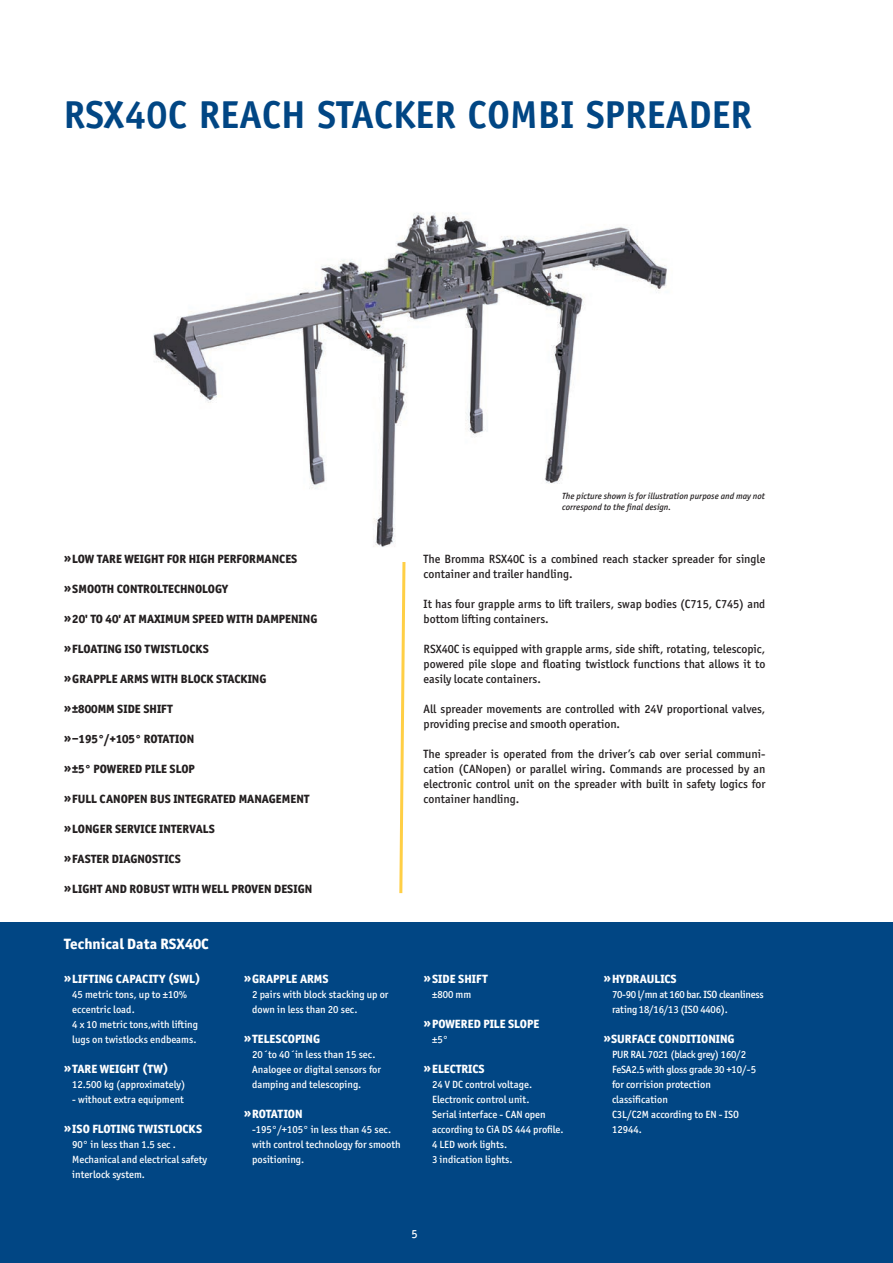
<style>
.page{position:relative;width:893px;height:1263px;background:#fff}
.page>*{position:absolute;margin:0;border:0;box-sizing:border-box;transform-origin:0 0}
.t1{font:700 39px "Officina Sans";color:#014684}
.t2{font:800 15px "Officina Sans ITC Pro";color:#fff}
.t3{font:500 12px/15px "Officina Sans ITC Pro";color:#231f20}
.t4{font:800 12px "Officina Sans ITC Pro";color:#231f20}
.t5{font:800 12px "Officina Sans ITC Pro";color:#fff}
.t6{font:500 12px "Officina Sans ITC Pro";color:#fff}
.t7{font:500 10.5px/15px "Officina Sans ITC Pro";color:#fff}
.t8{font:500 10.5px/15px "Officina Sans ITC Pro";letter-spacing:-.025em;color:#fff}
.t9{font:italic 500 9px/10.8px "Officina Sans ITC Pro";color:#231f20}
</style>
<div class="page">
<div style="left:0;top:923px;width:893px;height:340px;background:#014684"></div>
<svg style="left:399px;top:562px;width:7px;height:332px"></svg>
<img style="left:153px;top:213px;width:514px;height:334px">
<h1 class="t1" style="left:64px;top:90px;width:690px">RSX40C REACH STACKER COMBI SPREADER</h1>
<p class="t4" style="left:64px;top:551px;width:235px">» LOW TARE WEIGHT FOR HIGH PERFORMANCES</p>
<p class="t4" style="left:64px;top:581px;width:166px">» SMOOTH CONTROLTECHNOLOGY</p>
<p class="t4" style="left:64px;top:611px;width:255px">» 20' TO 40' AT MAXIMUM SPEED WITH DAMPENING</p>
<p class="t4" style="left:64px;top:641px;width:147px">» FLOATING ISO TWISTLOCKS</p>
<p class="t4" style="left:64px;top:671px;width:204px">» GRAPPLE ARMS WITH BLOCK STACKING</p>
<p class="t4" style="left:64px;top:701px;width:111px">» ±800MM SIDE SHIFT</p>
<p class="t4" style="left:64px;top:731px;width:132px">» –195°/+105° ROTATION</p>
<p class="t4" style="left:64px;top:761px;width:133px">» ±5° POWERED PILE SLOP</p>
<p class="t4" style="left:64px;top:791px;width:247px">» FULL CANOPEN BUS INTEGRATED MANAGEMENT</p>
<p class="t4" style="left:64px;top:821px;width:153px">» LONGER SERVICE INTERVALS</p>
<p class="t4" style="left:64px;top:851px;width:119px">» FASTER DIAGNOSTICS</p>
<p class="t4" style="left:64px;top:881px;width:250px">» LIGHT AND ROBUST WITH WELL PROVEN DESIGN</p>
<h2 class="t2" style="left:64px;top:934px;width:147px">Technical Data RSX40C</h2>
<p class="t5" style="left:64px;top:971px;width:138px">» LIFTING CAPACITY (SWL)</p>
<p class="t7" style="left:72px;top:986px;width:127px">45 metric tons, up to ±10% eccentric load.<br>4 x 10 metric tons,with lifting lugs on twistlocks endbeams.</p>
<p class="t5" style="left:64px;top:1061px;width:106px">» TARE WEIGHT (TW)</p>
<p class="t7" style="left:72px;top:1076px;width:115px">12.500 kg (approximately)</p>
<p class="t7" style="left:72px;top:1091px;width:113px">- without extra equipment</p>
<p class="t5" style="left:64px;top:1121px;width:140px">» ISO FLOTING TWISTLOCKS</p>
<p class="t7" style="left:72px;top:1136px;width:136px">90° in less than 1.5 sec .<br>Mechanical and electrical safety interlock system.</p>
<p class="t5" style="left:244px;top:971px;width:87px">» GRAPPLE ARMS</p>
<p class="t7" style="left:252px;top:986px;width:138px">2 pairs with block stacking up or down in less than 20 sec.</p>
<p class="t5" style="left:244px;top:1031px;width:78px">» TELESCOPING</p>
<p class="t7" style="left:252px;top:1046px;width:130px">20´to 40´in less than 15 sec.<br>Analogee or digital sensors for damping and telescoping.</p>
<p class="t5" style="left:244px;top:1106px;width:60px">» ROTATION</p>
<p class="t7" style="left:252px;top:1121px;width:150px">-195°/+105° in less than 45 sec. with control technology for smooth positioning.</p>
<p class="t9" style="left:562px;top:491px;width:204px">The picture shown is for illustration purpose and may not correspond to the final design.</p>
<p class="t3" style="left:424px;top:551px;width:343px">The Bromma RSX40C is a combined reach stacker spreader for single container and trailer handling.</p>
<p class="t3" style="left:424px;top:596px;width:343px">It has four grapple arms to lift trailers, swap bodies (C715, C745) and bottom lifting containers.</p>
<p class="t3" style="left:424px;top:641px;width:343px;text-align:justify">RSX40C is equipped with grapple arms, side shift, rotating, telescopic, powered pile slope and floating twistlock functions that allows it to easily locate containers.</p>
<p class="t3" style="left:424px;top:701px;width:343px">All spreader movements are controlled with 24V proportional valves, providing precise and smooth operation.</p>
<p class="t3" style="left:424px;top:746px;width:343px;text-align:justify">The spreader is operated from the driver’s cab over serial communi&shy;cation (CANopen) or parallel wiring. Commands are processed by an electronic control unit on the spreader with built in safety logics for container handling.</p>
<p class="t5" style="left:424px;top:971px;width:66px">» SIDE SHIFT</p>
<p class="t7" style="left:432px;top:986px;width:41px">±800 mm</p>
<p class="t5" style="left:424px;top:1016px;width:117px">» POWERED PILE SLOPE</p>
<p class="t7" style="left:432px;top:1031px;width:17px">±5°</p>
<p class="t5" style="left:424px;top:1061px;width:63px">» ELECTRICS</p>
<p class="t7" style="left:432px;top:1076px;width:133px">24 V DC control voltage.<br>Electronic control unit.<br>Serial interface - CAN open according to CiA DS 444 profile.<br>4 LED work lights.<br>3 indication lights.</p>
<p class="t5" style="left:603px;top:971px;width:75px">» HYDRAULICS</p>
<p class="t8" style="left:612px;top:986px;width:153px">70-90 l/mn at 160 bar. ISO cleanliness rating 18/16/13 (ISO 4406).</p>
<p class="t5" style="left:603px;top:1031px;width:133px">»SURFACE CONDITIONING</p>
<p class="t7" style="left:612px;top:1046px;width:145px">PUR RAL 7021 (black grey) 160/2<br>FeSA2.5 with gloss grade 30 +10/-5 for corrision protection classification<br>C3L/C2M according to EN - ISO<br>12944.</p>
<p class="t6" style="left:412px;top:1226px;width:8px">5</p>
</div>
